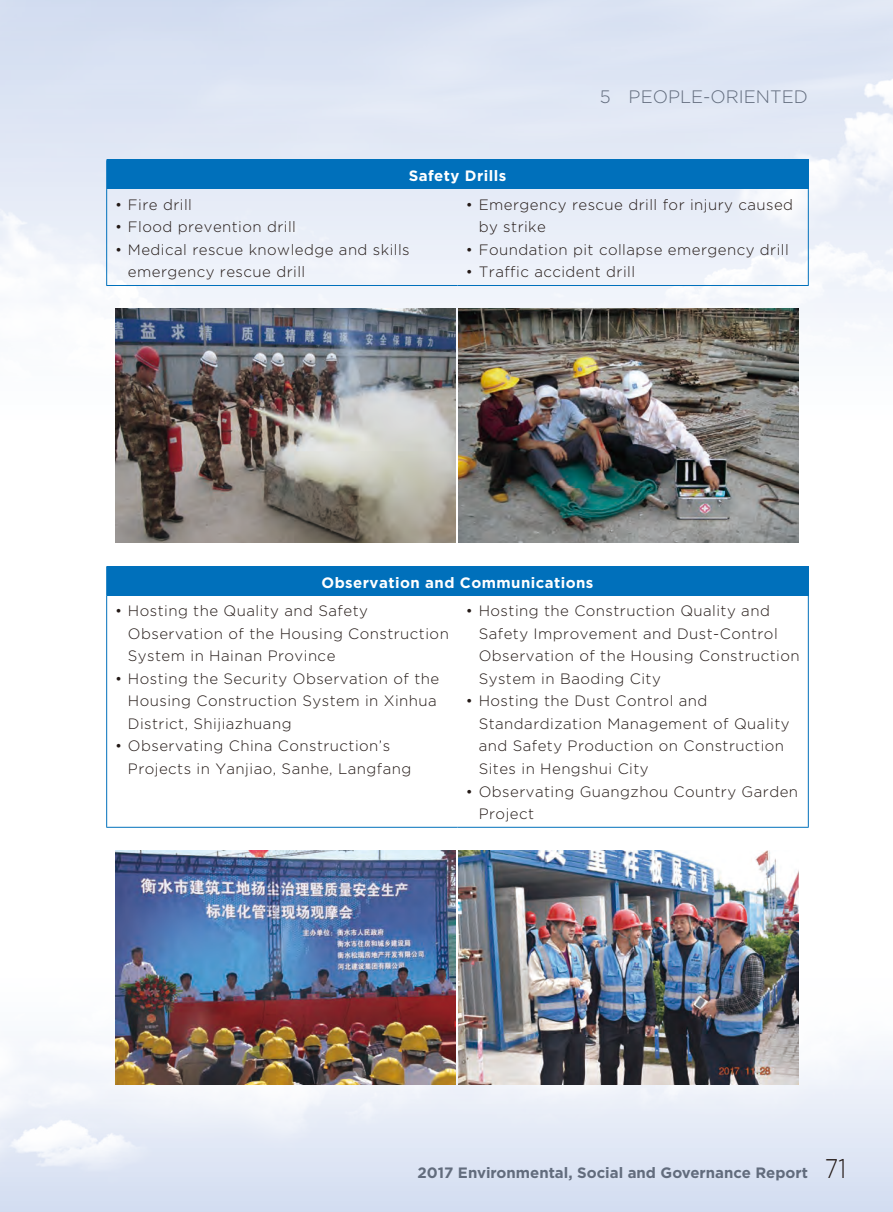
<style>
.page{position:relative;width:893px;height:1212px;background:#fff}
.page>*{position:absolute;margin:0;border:0;box-sizing:border-box;transform-origin:0 0}
.t1{font:300 18px "Gotham";color:#626c7d}
._50_Table_Body{font:300 15px/22.5px "Gotham";letter-spacing:.03em;color:#231916}
.t2{font:700 15px "Gotham";color:#626c7d}
._50_Table_Body-2{font:700 15px "Gotham";letter-spacing:.03em;color:#fff}
.s1{font-weight:300;font-size:27px;color:#231916}
</style>
<div class="page">
<img style="left:0;top:0;width:893px;height:481px">
<img style="left:0;top:748px;width:893px;height:464px">
<div style="left:107px;top:160px;width:701px;height:29px;background:#0070bb"></div>
<hr style="left:106px;top:159px;width:351px;height:1px;background:#0070bb">
<svg style="left:106px;top:160px;width:1px;height:29px"></svg>
<hr style="left:457px;top:159px;width:352px;height:1px;background:#0070bb">
<svg style="left:808px;top:160px;width:1px;height:29px"></svg>
<hr style="left:106px;top:189px;width:1px;height:96px;background:#0070bb">
<hr style="left:808px;top:189px;width:1px;height:96px;background:#0070bb">
<hr style="left:106px;top:285px;width:351px;height:1px;background:#0070bb">
<hr style="left:457px;top:285px;width:352px;height:1px;background:#0070bb">
<img style="left:116px;top:309px;width:340px;height:234px">
<img style="left:458px;top:309px;width:341px;height:234px">
<div style="left:107px;top:567px;width:701px;height:29px;background:#0070bb"></div>
<hr style="left:106px;top:566px;width:351px;height:1px;background:#0070bb">
<svg style="left:106px;top:567px;width:1px;height:29px"></svg>
<hr style="left:457px;top:566px;width:352px;height:1px;background:#0070bb">
<svg style="left:808px;top:567px;width:1px;height:29px"></svg>
<hr style="left:106px;top:596px;width:1px;height:231px;background:#0070bb">
<hr style="left:808px;top:596px;width:1px;height:231px;background:#0070bb">
<hr style="left:106px;top:827px;width:351px;height:1px;background:#0070bb">
<hr style="left:457px;top:827px;width:352px;height:1px;background:#0070bb">
<img style="left:116px;top:851px;width:340px;height:233px">
<img style="left:458px;top:851px;width:341px;height:233px">
<p class="_50_Table_Body-2" style="left:409px;top:167px;width:99px">Safety Drills</p>
<p class="t1" style="left:600px;top:87px;width:210px">5 PEOPLE-ORIENTED</p>
<p class="_50_Table_Body" style="left:115px;top:193px;width:78px">• Fire drill</p>
<p class="_50_Table_Body" style="left:115px;top:215px;width:182px">• Flood prevention drill</p>
<p class="_50_Table_Body" style="left:128px;top:238px;width:283px;text-indent:-13px">• Medical rescue knowledge and skills emergency rescue drill</p>
<p class="_50_Table_Body" style="left:479px;top:193px;width:316px;text-indent:-13px">• Emergency rescue drill for injury caused by strike</p>
<p class="_50_Table_Body" style="left:466px;top:238px;width:324px">• Foundation pit collapse emergency drill</p>
<p class="_50_Table_Body" style="left:466px;top:260px;width:171px">• Traffic accident drill</p>
<p class="_50_Table_Body-2" style="left:321px;top:574px;width:273px">Observation and Communications</p>
<p class="_50_Table_Body" style="left:128px;top:600px;width:322px;text-indent:-13px">• Hosting the Quality and Safety<br>Observation of the Housing Construction<br>System in Hainan Province</p>
<p class="_50_Table_Body" style="left:128px;top:667px;width:313px;text-indent:-13px">• Hosting the Security Observation of the<br>Housing Construction System in Xinhua<br>District, Shijiazhuang</p>
<p class="_50_Table_Body" style="left:128px;top:735px;width:285px;text-indent:-13px">• Observating China Construction’s<br>Projects in Yanjiao, Sanhe, Langfang</p>
<p class="_50_Table_Body" style="left:479px;top:600px;width:322px;text-indent:-13px">• Hosting the Construction Quality and Safety Improvement and Dust-Control Observation of the Housing Construction System in Baoding City</p>
<p class="_50_Table_Body" style="left:479px;top:690px;width:312px;text-indent:-13px">• Hosting the Dust Control and<br>Standardization Management of Quality and Safety Production on Construction<br>Sites in Hengshui City</p>
<p class="_50_Table_Body" style="left:479px;top:780px;width:321px;text-indent:-13px">• Observating Guangzhou Country Garden<br>Project</p>
<p class="t2" style="left:418px;top:1164px;width:430px">2017 Environmental, Social and Governance Report <span class="s1">71</span></p>
</div>
